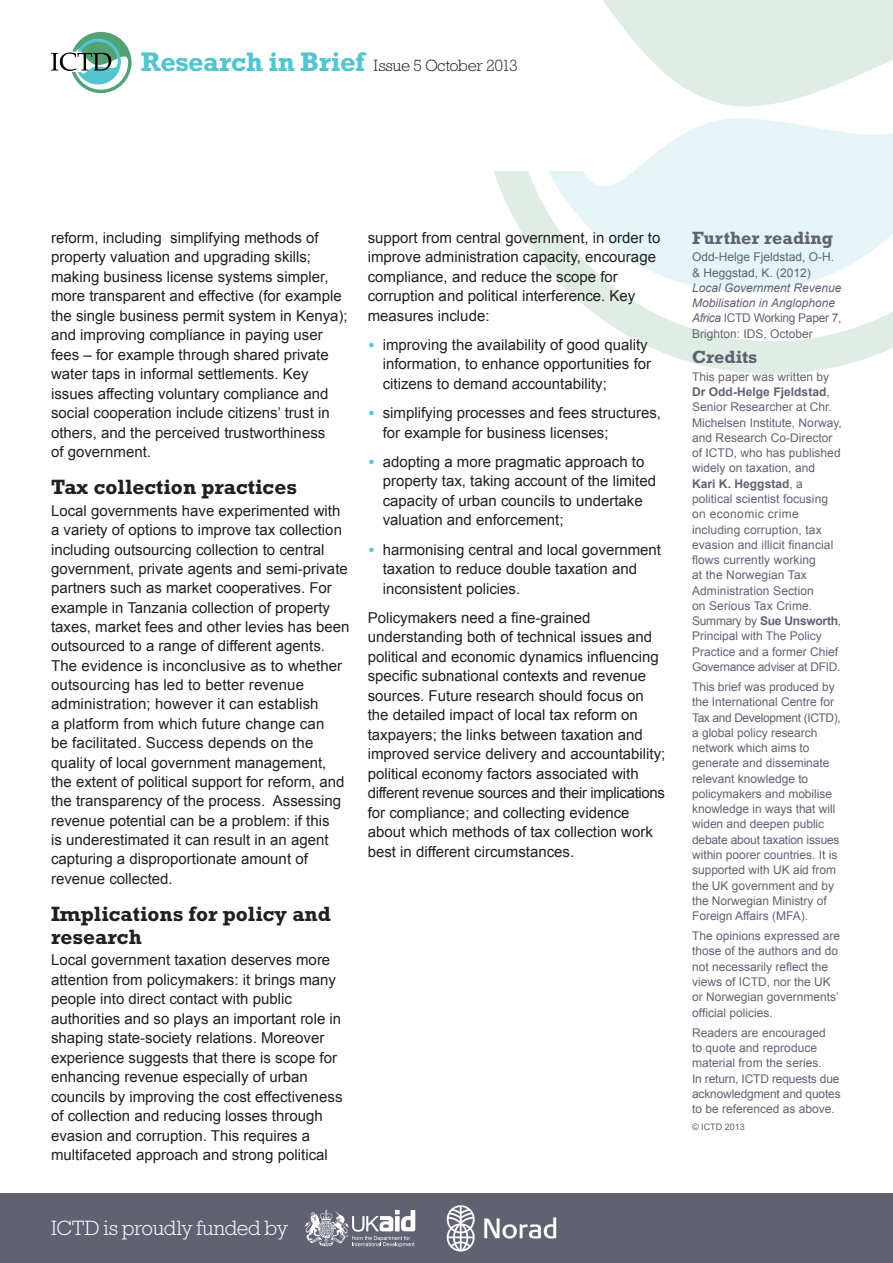
<style>
.page{position:relative;width:893px;height:1263px;background:#fff}
.page>*{position:absolute;margin:0;border:0;box-sizing:border-box;transform-origin:0 0}
.t1{font:700 21px/22.5px "Rockwell Std";color:#231f20}
.t2{font:300 21px "Rockwell Std";letter-spacing:-.015em;color:#fff}
.t3{font:700 18px "Rockwell Std";color:#606272}
.t4{font:300 16.5px "Rockwell Std";letter-spacing:-.02em;color:#231f20}
.t5{font:15px/19.5px "Arial";color:#231f20}
.t6{font:12px/15.3px "Arial";color:#606272}
.t7{font:italic 12px/15.3px "Arial";color:#606272}
.t8{font:9px "Arial";color:#606272}
.s1{font-weight:700;font-size:27.3px;color:#54c5cf}
.s2{font-family:"Rockwell";font-weight:800;color:#54c5cf}
.s3{font-style:normal}
.s4{font-weight:700}
</style>
<div class="page">
<div style="left:0;top:1193px;width:893px;height:70px;background:#606272"></div>
<svg style="left:304px;top:1210px;width:111px;height:37px"></svg>
<img style="left:446px;top:1205px;width:111px;height:47px">
<svg style="left:494px;top:0;width:399px;height:374px"></svg>
<svg style="left:548px;top:118px;width:345px;height:174px;fill:#e5f4f6"></svg>
<svg style="left:51px;top:32px;width:81px;height:61px"></svg>
<p class="t4" style="left:141px;top:56px;width:378px"><span class="s1">Research in Brief</span> Issue 5 October 2013</p>
<p class="t5" style="left:51px;top:228px;width:298px">reform, including simplifying methods of property valuation and upgrading skills; making business license systems simpler, more transparent and effective (for example the single business permit system in Kenya); and improving compliance in paying user fees – for example through shared private water taps in informal settlements. Key issues affecting voluntary compliance and social cooperation include citizens’ trust in others, and the perceived trustworthiness<br>of government.</p>
<h1 class="t1" style="left:51px;top:476px;width:248px">Tax collection practices</h1>
<p class="t5" style="left:51px;top:501px;width:300px">Local governments have experimented with a variety of options to improve tax collection including outsourcing collection to central government, private agents and semi-private partners such as market cooperatives. For example in Tanzania collection of property taxes, market fees and other levies has been outsourced to a range of different agents.<br>The evidence is inconclusive as to whether outsourcing has led to better revenue administration; however it can establish<br>a platform from which future change can<br>be facilitated. Success depends on the quality of local government management, the extent of political support for reform, and the transparency of the process. Assessing revenue potential can be a problem: if this<br>is underestimated it can result in an agent capturing a disproportionate amount of revenue collected.</p>
<h1 class="t1" style="left:51px;top:902px;width:281px">Implications for policy and research</h1>
<p class="t5" style="left:51px;top:950px;width:293px">Local government taxation deserves more attention from policymakers: it brings many people into direct contact with public authorities and so plays an important role in shaping state-society relations. Moreover experience suggests that there is scope for enhancing revenue especially of urban councils by improving the cost effectiveness of collection and reducing losses through evasion and corruption. This requires a multifaceted approach and strong political</p>
<p class="t5" style="left:368px;top:228px;width:294px">support from central government, in order to improve administration capacity, encourage compliance, and reduce the scope for corruption and political interference. Key measures include:</p>
<p class="t5" style="left:383px;top:335px;width:270px;text-indent:-15px"><span class="s2">•</span> improving the availability of good quality information, to enhance opportunities for citizens to demand accountability;</p>
<p class="t5" style="left:383px;top:403px;width:280px;text-indent:-15px"><span class="s2">•</span> simplifying processes and fees structures, for example for business licenses;</p>
<p class="t5" style="left:383px;top:452px;width:275px;text-indent:-15px"><span class="s2">•</span> adopting a more pragmatic approach to property tax, taking account of the limited capacity of urban councils to undertake valuation and enforcement;</p>
<p class="t5" style="left:383px;top:540px;width:280px;text-indent:-15px"><span class="s2">•</span> harmonising central and local government taxation to reduce double taxation and inconsistent policies.</p>
<p class="t5" style="left:368px;top:608px;width:299px">Policymakers need a fine-grained understanding both of technical issues and political and economic dynamics influencing specific subnational contexts and revenue sources. Future research should focus on the detailed impact of local tax reform on taxpayers; the links between taxation and improved service delivery and accountability; political economy factors associated with different revenue sources and their implications for compliance; and collecting evidence about which methods of tax collection work best in different circumstances.</p>
<h1 class="t2" style="left:51px;top:1216px;width:239px">ICTD is proudly funded by</h1>
<p class="t3" style="left:692px;top:227px;width:143px">Further reading</p>
<p class="t6" style="left:692px;top:250px;width:144px">Odd-Helge Fjeldstad, O-H. &amp; Heggstad, K. (2012)</p>
<p class="t7" style="left:692px;top:280px;width:151px">Local Government Revenue<br>Mobilisation in Anglophone<br>Africa <span class="s3">ICTD Working Paper 7,<br>Brighton: IDS, October</span></p>
<p class="t3" style="left:692px;top:347px;width:67px">Credits</p>
<p class="t6" style="left:692px;top:369px;width:151px">This paper was written by<br><span class="s4">Dr Odd-Helge Fjeldstad</span>,<br>Senior Researcher at Chr.<br>Michelsen Institute, Norway, and Research Co-Director of ICTD, who has published widely on taxation, and<br><span class="s4">Kari K. Heggstad</span>, a political scientist focusing on economic crime including corruption, tax evasion and illicit financial flows currently working<br>at the Norwegian Tax<br>Administration Section<br>on Serious Tax Crime.<br>Summary by <span class="s4">Sue Unsworth</span>,<br>Principal with The Policy<br>Practice and a former Chief<br>Governance adviser at DFID.</p>
<p class="t6" style="left:692px;top:679px;width:150px">This brief was produced by the International Centre for<br>Tax and Development (ICTD), a global policy research network which aims to generate and disseminate relevant knowledge to policymakers and mobilise knowledge in ways that will widen and deepen public debate about taxation issues within poorer countries. It is supported with UK aid from the UK government and by the Norwegian Ministry of<br>Foreign Affairs (MFA).</p>
<p class="t6" style="left:692px;top:928px;width:150px">The opinions expressed are those of the authors and do not necessarily reflect the views of ICTD, nor the UK or Norwegian governments’ official policies.</p>
<p class="t6" style="left:692px;top:1025px;width:150px">Readers are encouraged<br>to quote and reproduce material from the series.<br>In return, ICTD requests due acknowledgment and quotes to be referenced as above.</p>
<p class="t8" style="left:692px;top:1121px;width:54px">© ICTD 2013</p>
</div>
